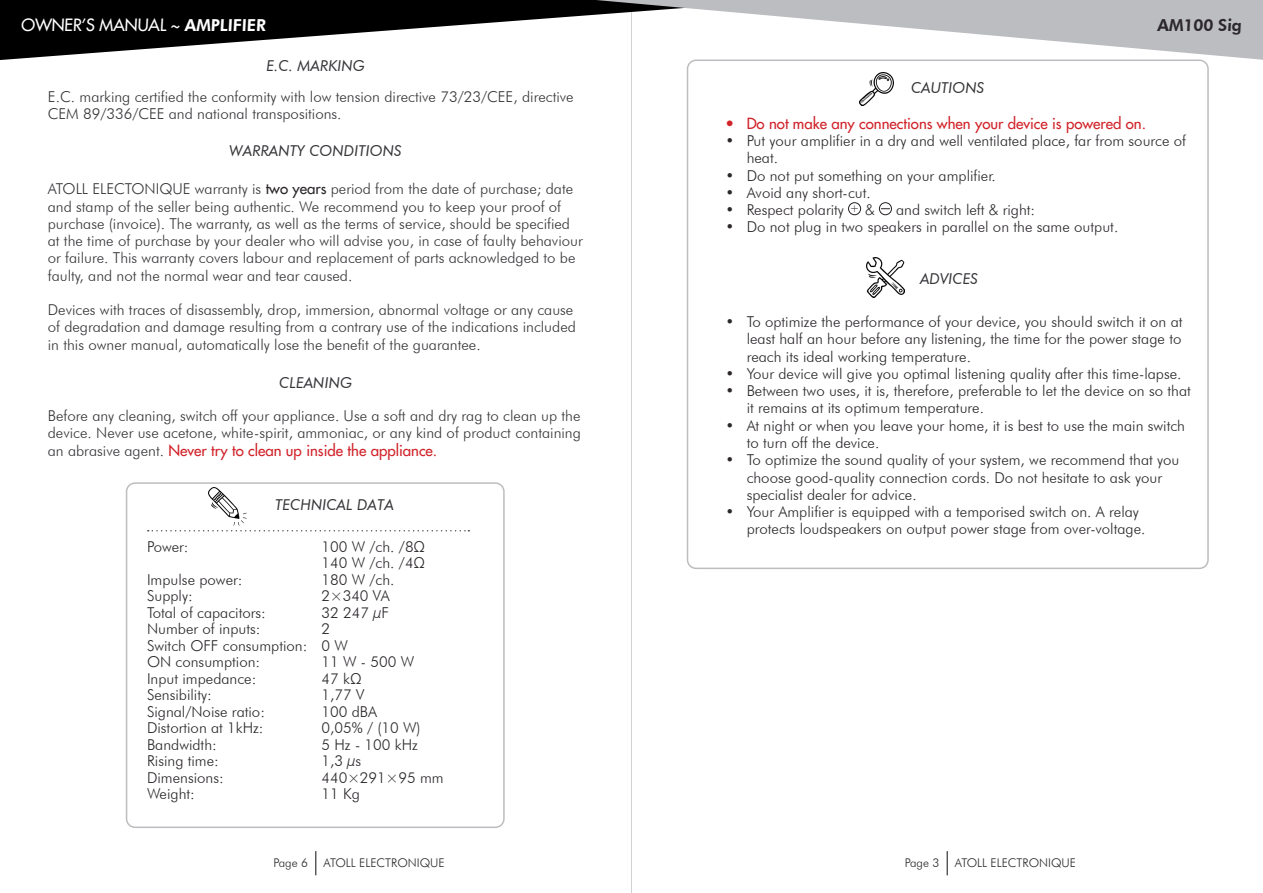
<style>
.page{position:relative;width:1263px;height:893px;background:#fff}
.page>*{position:absolute;margin:0;border:0;box-sizing:border-box;transform-origin:0 0}
.t1{font:16.5px "Futura LT";color:#fff}
.t2{font:800 16.5px "Futura BT";color:#2b272b}
.t3{font:300 15px/17.2px "Futura BT";color:#2b272b}
.t4{font:300 15px/17.2px "Futura BT";color:#363539}
.t5{font:italic 15px "Futura BT";letter-spacing:.005em;color:#363539}
.t6{font:15px "Futura LT";color:#d1232a}
.t7{font:300 12px "Futura BT";color:#2b272b}
.t8{font:300 11.55px "Futura BT";color:#2b272b}
.s1{font-family:"Futura BT";font-weight:800}
.s2{font-family:"Futura LT";font-weight:400;color:#2b272b}
.s3{font-family:"Futura LT";font-weight:400;color:#d1232a}
</style>
<div class="page">
<hr style="left:631px;top:0;width:1px;height:893px;background:#d1d2d4">
<svg style="left:0;top:0;width:359px;height:60px;fill:#000001"></svg>
<svg style="left:359px;top:0;width:904px;height:62px"></svg>
<svg style="left:315px;top:851px;width:1px;height:24px"></svg>
<svg style="left:947px;top:851px;width:1px;height:24px"></svg>
<div style="left:687px;top:60px;width:522px;height:509px;border:2px solid #bcbdc0;border-radius:9px"></div>
<div style="left:848px;top:202px;width:13px;height:13px;border:1px solid #262125;border-radius:50%"></div>
<div style="left:874px;top:201px;width:22px;height:16px;background:#2b272b;opacity:.4"></div>
<img style="left:859px;top:73px;width:35px;height:33px">
<img style="left:866px;top:258px;width:38px;height:39px">
<div style="left:126px;top:482px;width:379px;height:346px;border:2px solid #bcbdc0;border-radius:9px"></div>
<svg style="left:148px;top:530px;width:321px;height:1px"></svg>
<img style="left:208px;top:488px;width:38px;height:37px">
<p class="t1" style="left:21px;top:14px;width:247px">OWNER’S MANUAL ~ <span class="s1">AMPLIFIER</span></p>
<p class="t2" style="left:1157px;top:15px;width:87px">AM100 Sig</p>
<p class="t5" style="left:266px;top:56px;width:100px">E.C. MARKING</p>
<p class="t4" style="left:48px;top:88px;width:527px">E.C. marking certified the conformity with low tension directive 73/23/CEE, directive<br>CEM 89/336/CEE and national transpositions.</p>
<p class="t5" style="left:230px;top:142px;width:174px">WARRANTY CONDITIONS</p>
<p class="t4" style="left:48px;top:180px;width:536px">ATOLL ELECTONIQUE warranty is <span class="s2">two years</span> period from the date of purchase; date and stamp of the seller being authentic. We recommend you to keep your proof of purchase (invoice). The warranty, as well as the terms of service, should be specified at the time of purchase by your dealer who will advise you, in case of faulty behaviour or failure. This warranty covers labour and replacement of parts acknowledged to be faulty, and not the normal wear and tear caused.</p>
<p class="t4" style="left:48px;top:301px;width:530px">Devices with traces of disassembly, drop, immersion, abnormal voltage or any cause of degradation and damage resulting from a contrary use of the indications included in this owner manual, automatically lose the benefit of the guarantee.</p>
<p class="t5" style="left:279px;top:373px;width:74px">CLEANING</p>
<p class="t4" style="left:48px;top:407px;width:534px;text-align:justify">Before any cleaning, switch off your appliance. Use a soft and dry rag to clean up the device. Never use acetone, white-spirit, ammoniac, or any kind of product containing an abrasive agent. <span class="s3">Never try to clean up inside the appliance.</span></p>
<p class="t5" style="left:275px;top:495px;width:120px">TECHNICAL DATA</p>
<p class="t3" style="left:147px;top:538px;width:43px">Power:</p>
<p class="t3" style="left:147px;top:571px;width:97px">Impulse power:</p>
<p class="t3" style="left:147px;top:587px;width:47px">Supply:</p>
<p class="t3" style="left:147px;top:604px;width:120px">Total of capacitors:</p>
<p class="t3" style="left:147px;top:620px;width:115px">Number of inputs:</p>
<p class="t3" style="left:147px;top:637px;width:162px">Switch OFF consumption:</p>
<p class="t3" style="left:147px;top:653px;width:115px">ON consumption:</p>
<p class="t3" style="left:147px;top:670px;width:111px">Input impedance:</p>
<p class="t3" style="left:147px;top:686px;width:66px">Sensibility:</p>
<p class="t3" style="left:147px;top:703px;width:119px">Signal/Noise ratio:</p>
<p class="t3" style="left:147px;top:719px;width:118px">Distortion at 1kHz:</p>
<p class="t3" style="left:147px;top:736px;width:71px">Bandwidth:</p>
<p class="t3" style="left:147px;top:752px;width:73px">Rising time:</p>
<p class="t3" style="left:147px;top:769px;width:78px">Dimensions:</p>
<p class="t3" style="left:147px;top:785px;width:49px">Weight:</p>
<p class="t3" style="left:322px;top:538px;width:105px">100 W /ch. /8Ω</p>
<p class="t3" style="left:322px;top:554px;width:105px">140 W /ch. /4Ω</p>
<p class="t3" style="left:322px;top:571px;width:75px">180 W /ch.</p>
<p class="t3" style="left:322px;top:587px;width:70px">2×340 VA</p>
<p class="t3" style="left:322px;top:604px;width:69px">32 247 µF</p>
<p class="t3" style="left:322px;top:620px;width:10px">2</p>
<p class="t3" style="left:322px;top:637px;width:28px">0 W</p>
<p class="t3" style="left:322px;top:653px;width:94px">11 W - 500 W</p>
<p class="t3" style="left:322px;top:670px;width:42px">47 kΩ</p>
<p class="t3" style="left:322px;top:686px;width:44px">1,77 V</p>
<p class="t3" style="left:322px;top:703px;width:57px">100 dBA</p>
<p class="t3" style="left:322px;top:719px;width:101px">0,05% / (10 W)</p>
<p class="t3" style="left:322px;top:736px;width:98px">5 Hz - 100 kHz</p>
<p class="t3" style="left:322px;top:752px;width:41px">1,3 µs</p>
<p class="t3" style="left:322px;top:769px;width:124px">440×291×95 mm</p>
<p class="t3" style="left:322px;top:785px;width:40px">11 Kg</p>
<p class="t5" style="left:911px;top:78px;width:75px">CAUTIONS</p>
<p class="t6" style="left:725px;top:113px;width:422px">• Do not make any connections when your device is powered on.</p>
<p class="t3" style="left:747px;top:132px;width:441px;text-indent:-21px">• Put your amplifier in a dry and well ventilated place, far from source of heat.</p>
<p class="t3" style="left:725px;top:166px;width:272px">• Do not put something on your amplifier.</p>
<p class="t3" style="left:725px;top:184px;width:147px">• Avoid any short-cut.</p>
<p class="t3" style="left:725px;top:201px;width:120px">• Respect polarity</p>
<p class="t8" style="left:850px;top:201px;width:11px">+</p>
<p class="t3" style="left:865px;top:201px;width:11px">&amp;</p>
<p class="t3" style="left:896px;top:201px;width:141px">and switch left &amp; right:</p>
<p class="t3" style="left:725px;top:218px;width:394px">• Do not plug in two speakers in parallel on the same output.</p>
<p class="t5" style="left:920px;top:269px;width:60px">ADVICES</p>
<p class="t3" style="left:747px;top:313px;width:437px;text-align:justify;text-indent:-21px">• To optimize the performance of your device, you should switch it on at least half an hour before any listening, the time for the power stage to reach its ideal working temperature.</p>
<p class="t3" style="left:725px;top:365px;width:458px">• Your device will give you optimal listening quality after this time-lapse.</p>
<p class="t3" style="left:747px;top:382px;width:446px;text-indent:-21px">• Between two uses, it is, therefore, preferable to let the device on so that it remains at its optimum temperature.</p>
<p class="t3" style="left:747px;top:417px;width:440px;text-indent:-21px">• At night or when you leave your home, it is best to use the main switch to turn off the device.</p>
<p class="t3" style="left:747px;top:451px;width:434px;text-indent:-21px">• To optimize the sound quality of your system, we recommend that you choose good-quality connection cords. Do not hesitate to ask your specialist dealer for advice.</p>
<p class="t3" style="left:747px;top:503px;width:400px;text-indent:-21px">• Your Amplifier is equipped with a temporised switch on. A relay protects loudspeakers on output power stage from over-voltage.</p>
<p class="t7" style="left:273px;top:855px;width:36px">Page 6</p>
<p class="t7" style="left:905px;top:855px;width:36px">Page 3</p>
<p class="t7" style="left:955px;top:855px;width:123px">ATOLL ELECTRONIQUE</p>
<p class="t7" style="left:323px;top:855px;width:123px">ATOLL ELECTRONIQUE</p>
</div>
